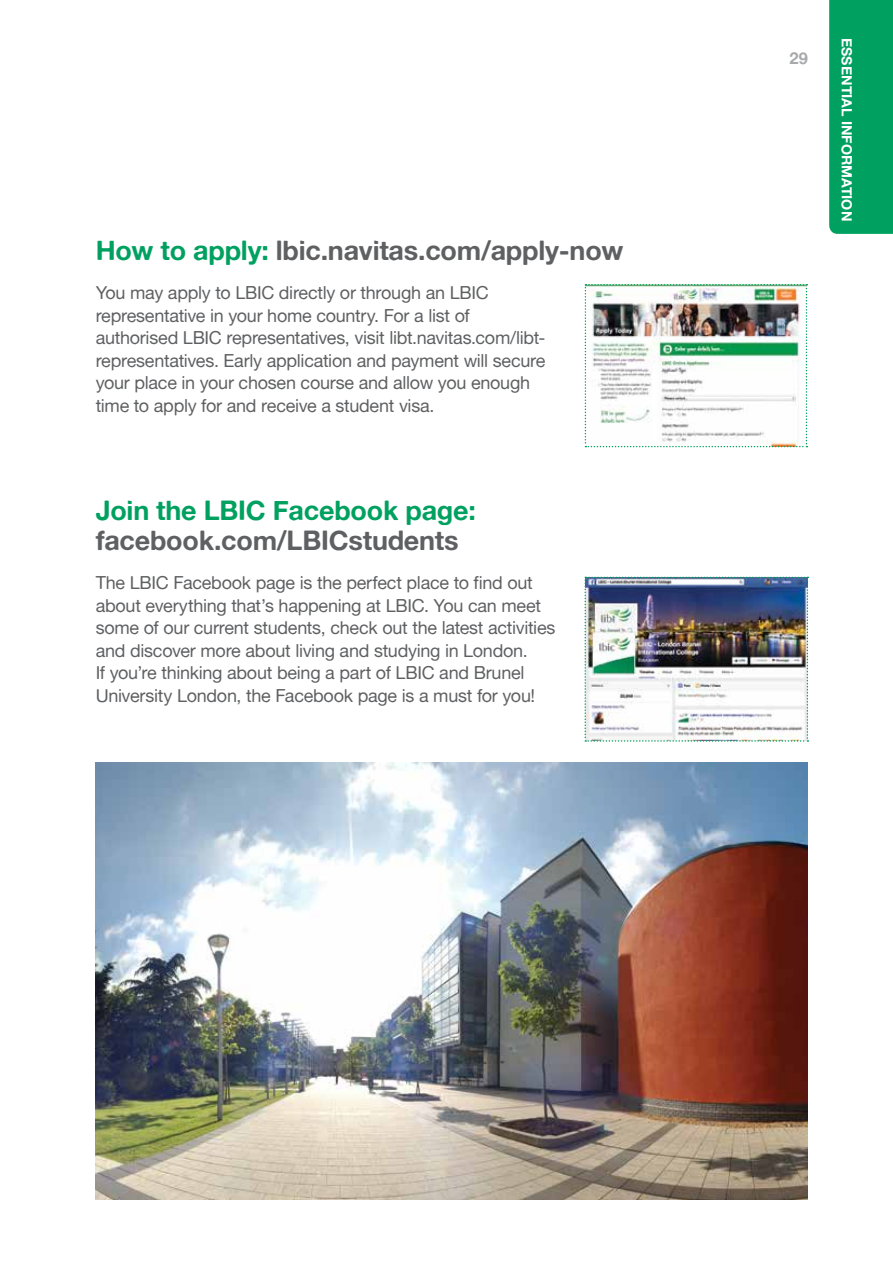
<style>
.page{position:relative;width:893px;height:1263px;background:#fff}
.page>*{position:absolute;margin:0;border:0;box-sizing:border-box;transform-origin:0 0}
.t1{font:27px "Alte Haas Grotesk Bold";letter-spacing:-.01em;color:#5f6062}
.t2{font:27px "Alte Haas Grotesk Bold";letter-spacing:-.01em;color:#00a160}
.t3{font:18px/22.5px "Alte Haas Grotesk";letter-spacing:-.015em;color:#5f6062}
.t4{font:16.5px "Alte Haas Grotesk Bold";color:#a7a9ac}
.t5{font:14.25px "Alte Haas Grotesk Bold";color:#fff}
.s1{color:#00a160}
</style>
<div class="page">
<img style="left:96px;top:763px;width:712px;height:436px">
<img style="left:584px;top:577px;width:224px;height:165px">
<img style="left:585px;top:284px;width:222px;height:163px">
<div style="left:829px;top:0;width:64px;height:234px;background:#00a160"></div>
<h1 class="t1" style="left:96px;top:234px;width:529px"><span class="s1">How to apply:</span> lbic.navitas.com/apply-now</h1>
<p class="t3" style="left:96px;top:282px;width:451px">You may apply to LBIC directly or through an LBIC representative in your home country. For a list of authorised LBIC representatives, visit libt.navitas.com/libt&shy;representatives. Early application and payment will secure your place in your chosen course and allow you enough time to apply for and receive a student visa.</p>
<h1 class="t2" style="left:96px;top:493px;width:382px">Join the LBIC Facebook page:</h1>
<h1 class="t1" style="left:96px;top:523px;width:364px">facebook.com/LBICstudents</h1>
<p class="t3" style="left:96px;top:571px;width:461px">The LBIC Facebook page is the perfect place to find out about everything that’s happening at LBIC. You can meet some of our current students, check out the latest activities and discover more about living and studying in London.<br>If you’re thinking about being a part of LBIC and Brunel University London, the Facebook page is a must for you!</p>
<p class="t4" style="left:790px;top:48px;width:20px">29</p>
<p class="t5" style="left:856px;top:38px;width:185px;rotate:90deg">ESSENTIAL INFORMATION</p>
</div>
